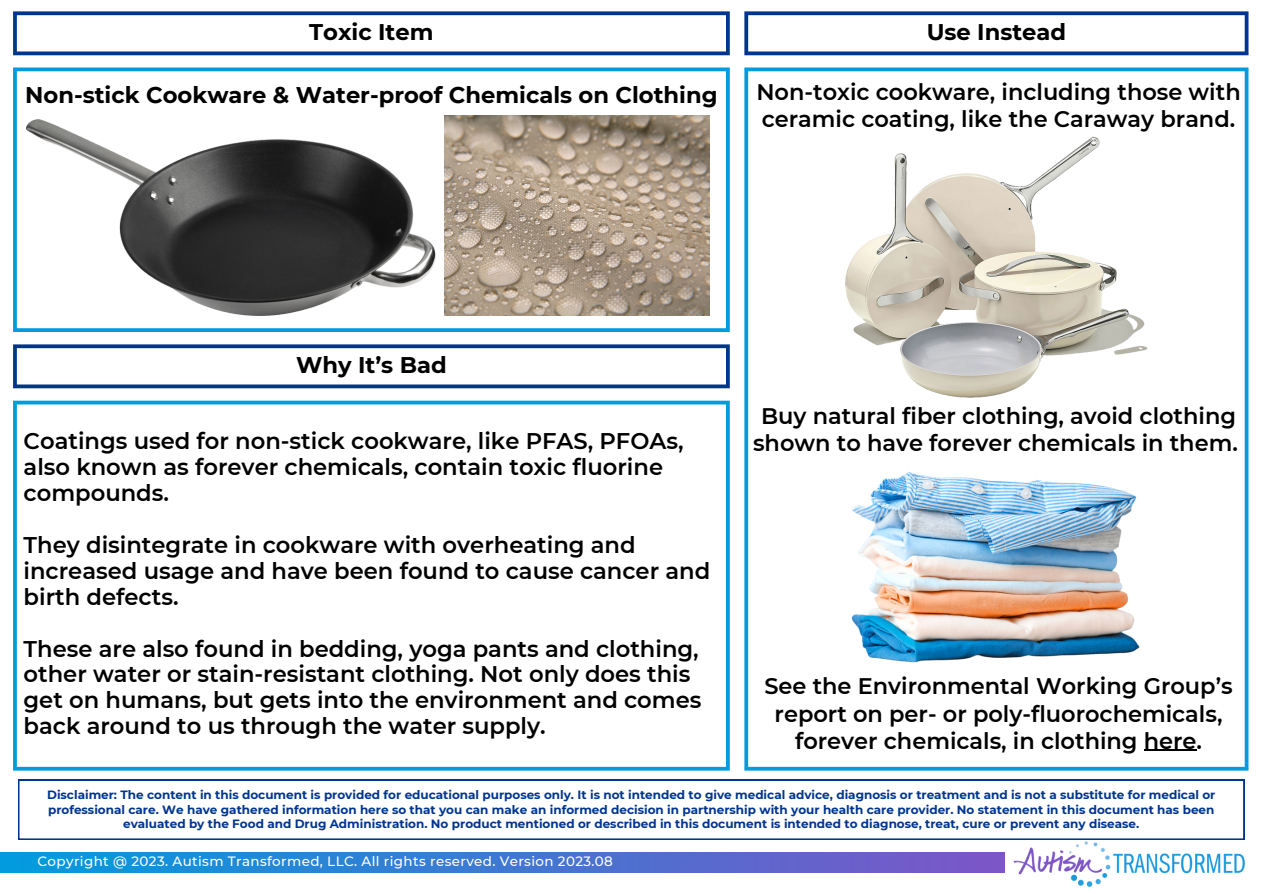
<style>
.page{position:relative;width:1263px;height:894px;background:#fff}
.page>*{position:absolute;margin:0;border:0;box-sizing:border-box;transform-origin:0 0}
.t1{font:600 22.65px/25.8px "Montserrat";color:#000}
.t2{font:700 22.65px "Montserrat";color:#000}
.t3{font:600 22.5px/27px "Montserrat";color:#000;text-align:center}
.t4{font:500 13.5px "Montserrat";letter-spacing:.025em;color:#fff}
.t5{font:700 12px/14.5px "Montserrat";color:#00358e;text-align:center}
</style>
<div class="page">
<svg style="left:744px;top:71px;width:4px;height:695px;background:#19a5e1"></svg>
<hr style="left:1245px;top:71px;width:3px;height:695px;background:#009cde">
<svg style="left:744px;top:67px;width:504px;height:4px;background:#1fa8e2"></svg>
<svg style="left:744px;top:766px;width:504px;height:4px;background:#35b0e4"></svg>
<div style="left:0;top:852px;width:1004px;height:20px;background:linear-gradient(to right,#019cde,#7d55c7)"></div>
<img style="left:1014px;top:841px;width:231px;height:46px">
<svg style="left:13px;top:15px;width:4px;height:36px"></svg>
<svg style="left:726px;top:15px;width:4px;height:36px"></svg>
<svg style="left:13px;top:11px;width:717px;height:4px;background:#184898"></svg>
<svg style="left:13px;top:51px;width:717px;height:4px;background:#1f4d9b"></svg>
<svg style="left:13px;top:71px;width:4px;height:257px"></svg>
<svg style="left:726px;top:71px;width:4px;height:257px"></svg>
<svg style="left:13px;top:67px;width:717px;height:4px;background:#1fa8e2"></svg>
<svg style="left:13px;top:328px;width:717px;height:4px;background:#0da1df"></svg>
<svg style="left:744px;top:15px;width:4px;height:36px"></svg>
<hr style="left:1245px;top:15px;width:3px;height:36px;background:#00358e">
<svg style="left:744px;top:11px;width:504px;height:4px;background:#184898"></svg>
<svg style="left:744px;top:51px;width:504px;height:4px;background:#1e4d9b"></svg>
<svg style="left:13px;top:404px;width:4px;height:362px"></svg>
<svg style="left:726px;top:404px;width:4px;height:362px"></svg>
<svg style="left:13px;top:400px;width:717px;height:4px;background:#2bace3"></svg>
<svg style="left:13px;top:766px;width:717px;height:4px;background:#35b0e4"></svg>
<svg style="left:13px;top:348px;width:4px;height:36px"></svg>
<svg style="left:726px;top:348px;width:4px;height:36px"></svg>
<svg style="left:13px;top:344px;width:717px;height:4px;background:#194999"></svg>
<svg style="left:13px;top:384px;width:717px;height:4px;background:#1f4e9b"></svg>
<svg style="left:18px;top:779px;width:1226px;height:60px"></svg>
<img style="left:27px;top:119px;width:408px;height:196px">
<img style="left:444px;top:115px;width:265px;height:200px">
<hr style="left:1144px;top:749px;width:52px;height:1px;background:#000">
<img style="left:844px;top:136px;width:304px;height:262px">
<img style="left:851px;top:471px;width:289px;height:192px">
<p class="t2" style="left:309px;top:18px;width:126px">Toxic Item</p>
<p class="t2" style="left:25px;top:81px;width:694px">Non-stick Cookware &amp; Water-proof Chemicals on Clothing</p>
<p class="t2" style="left:927px;top:18px;width:141px">Use Instead</p>
<p class="t3" style="left:756px;top:79px;width:486px;text-align:left">Non-toxic cookware, including those with ceramic coating, like the Caraway brand.</p>
<p class="t2" style="left:296px;top:351px;width:152px">Why It’s Bad</p>
<p class="t1" style="left:24px;top:428px;width:661px">Coatings used for non-stick cookware, like PFAS, PFOAs, also known as forever chemicals, contain toxic fluorine compounds.</p>
<p class="t1" style="left:24px;top:532px;width:688px">They disintegrate in cookware with overheating and increased usage and have been found to cause cancer and birth defects.</p>
<p class="t1" style="left:24px;top:635px;width:679px">These are also found in bedding, yoga pants and clothing, other water or stain-resistant clothing. Not only does this get on humans, but gets into the environment and comes back around to us through the water supply.</p>
<p class="t3" style="left:753px;top:402px;width:486px">Buy natural fiber clothing, avoid clothing shown to have forever chemicals in them.</p>
<p class="t3" style="left:764px;top:672px;width:470px">See the Environmental Working Group’s report on per- or poly-fluorochemicals, forever chemicals, in clothing here.</p>
<p class="t5" style="left:47px;top:787px;width:1170px">Disclaimer: The content in this document is provided for educational purposes only. It is not intended to give medical advice, diagnosis or treatment and is not a substitute for medical or professional care. We have gathered information here so that you can make an informed decision in partnership with your health care provider. No statement in this document has been evaluated by the Food and Drug Administration. No product mentioned or described in this document is intended to diagnose, treat, cure or prevent any disease.</p>
<p class="t4" style="left:38px;top:853px;width:577px">Copyright @ 2023. Autism Transformed, LLC. All rights reserved. Version 2023.08</p>
</div>
